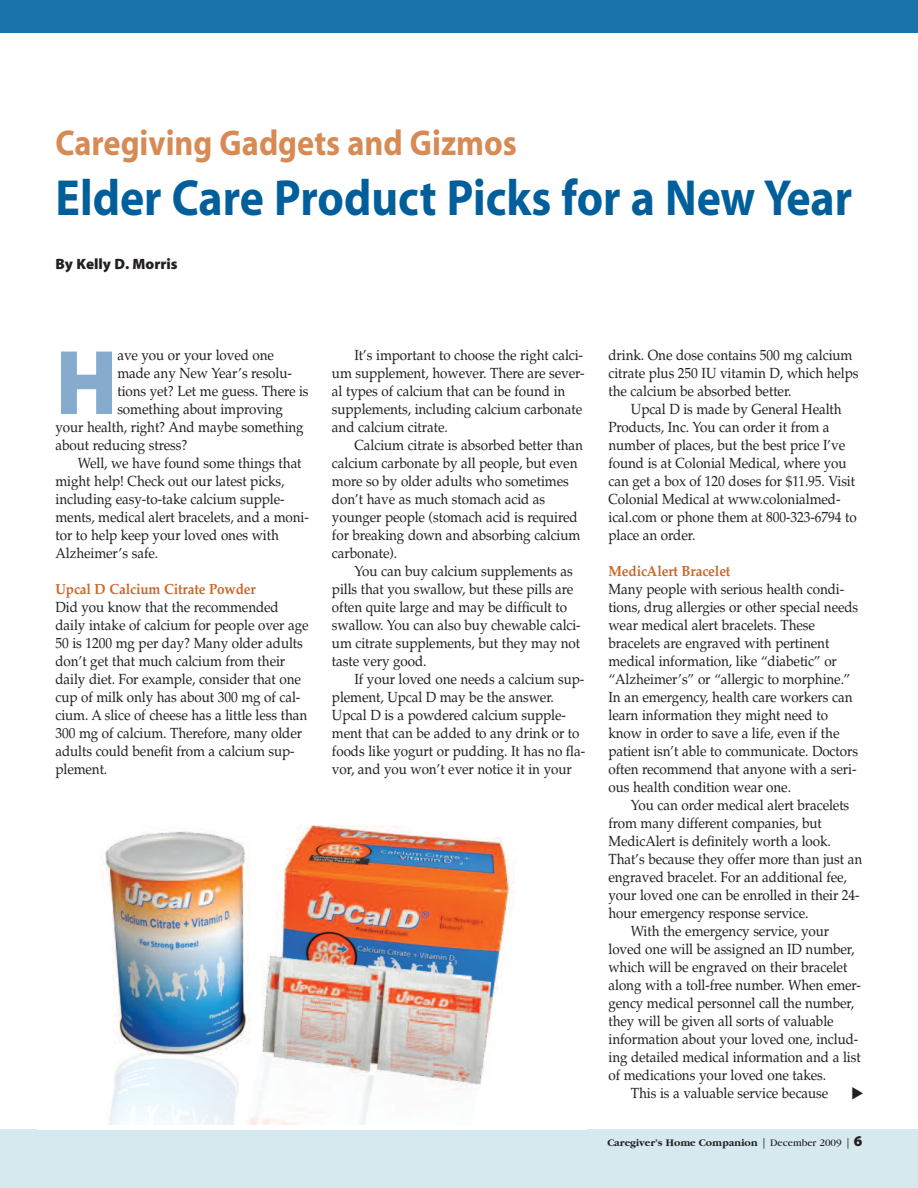
<style>
.page{position:relative;width:918px;height:1188px;background:#fff}
.page>*{position:absolute;margin:0;border:0;box-sizing:border-box;transform-origin:0 0}
.t1{font:92.7px "Myriad Blk";color:#87aacf;scale:.95 1}
.t2{font:700 51px "Myriad";color:#005f9b;scale:.9 1}
.t3{font:700 36px "Myriad";color:#d88a55;scale:.9 1}
.t4{font:15px "Myriad Blk";color:#231f20}
.t5{font:14.7px/18px "Palatino";letter-spacing:-.005em;color:#231f20;scale:.92 1}
.t6{font:700 14.7px "Palatino";letter-spacing:-.005em;color:#cb6627;scale:.92 1}
.t7{font:700 10.5px "Garamond";color:#231f20}
.s1{font-family:"Myriad";font-weight:400}
.s2{font-weight:400}
.s3{font-family:"Myriad Blk";font-weight:400;font-size:15px}
</style>
<div class="page">
<div style="left:0;top:1130px;width:918px;height:58px;background:#d5e9ee"></div>
<div style="left:0;top:0;width:918px;height:33px;background:#1a73aa"></div>
<img style="left:100px;top:825px;width:415px;height:300px">
<h3 class="t3" style="left:56px;top:130px;width:514px">Caregiving Gadgets and Gizmos</h3>
<h2 class="t2" style="left:56px;top:179px;width:887px">Elder Care Product Picks for a New Year</h2>
<p class="t4" style="left:56px;top:256px;width:124px">By Kelly D. Morris</p>
<h1 class="t1" style="left:56px;top:334px;width:67px">H</h1>
<p class="t5" style="left:117px;top:346px;width:172px">ave you or your loved one</p>
<p class="t5" style="left:117px;top:364px;width:191px">made any New Year’s resolu-</p>
<p class="t5" style="left:117px;top:382px;width:209px">tions yet? Let me guess. There is</p>
<p class="t5" style="left:117px;top:400px;width:182px">something about improving</p>
<p class="t5" style="left:55px;top:418px;width:271px">your health, right? And maybe something</p>
<p class="t5" style="left:55px;top:436px;width:145px">about reducing stress?</p>
<p class="t5" style="left:78px;top:454px;width:245px">Well, we have found some things that</p>
<p class="t5" style="left:55px;top:472px;width:250px">might help! Check out our latest picks,</p>
<p class="t5" style="left:55px;top:490px;width:250px">including easy-to-take calcium supple-</p>
<p class="t5" style="left:55px;top:508px;width:277px">ments, medical alert bracelets, and a moni-</p>
<p class="t5" style="left:55px;top:526px;width:244px">tor to help keep your loved ones with</p>
<p class="t5" style="left:55px;top:544px;width:113px">Alzheimer’s safe.</p>
<p class="t6" style="left:55px;top:580px;width:219px">Upcal D Calcium Citrate Powder</p>
<p class="t5" style="left:55px;top:598px;width:277px">Did you know that the recommended daily intake of calcium for people over age 50 is 1200 mg per day? Many older adults don’t get that much calcium from their daily diet. For example, consider that one cup of milk only has about 300 mg of cal&shy;cium. A slice of cheese has a little less than 300 mg of calcium. Therefore, many older adults could benefit from a calcium sup&shy;plement.</p>
<p class="t5" style="left:332px;top:346px;width:276px;text-indent:23px">It’s important to choose the right calci&shy;um supplement, however. There are sever&shy;al types of calcium that can be found in supplements, including calcium carbonate and calcium citrate.</p>
<p class="t5" style="left:332px;top:436px;width:274px;text-indent:23px">Calcium citrate is absorbed better than calcium carbonate by all people, but even more so by older adults who sometimes don’t have as much stomach acid as younger people (stomach acid is required for breaking down and absorbing calcium carbonate).</p>
<p class="t5" style="left:332px;top:562px;width:272px;text-indent:23px">You can buy calcium supplements as pills that you swallow, but these pills are often quite large and may be difficult to swallow. You can also buy chewable calci&shy;um citrate supplements, but they may not taste very good.</p>
<p class="t5" style="left:332px;top:670px;width:277px;text-indent:23px">If your loved one needs a calcium sup&shy;plement, Upcal D may be the answer.<br>Upcal D is a powdered calcium supple&shy;ment that can be added to any drink or to foods like yogurt or pudding. It has no fla&shy;vor, and you won’t ever notice it in your</p>
<p class="t5" style="left:608px;top:346px;width:273px">drink. One dose contains 500 mg calcium citrate plus 250 IU vitamin D, which helps the calcium be absorbed better.</p>
<p class="t5" style="left:608px;top:400px;width:271px;text-indent:23px">Upcal D is made by General Health Products, Inc. You can order it from a number of places, but the best price I’ve found is at Colonial Medical, where you can get a box of 120 doses for $11.95. Visit Colonial Medical at www.colonialmed&shy;ical.com or phone them at 800-323-6794 to place an order.</p>
<p class="t6" style="left:608px;top:562px;width:134px">MedicAlert Bracelet</p>
<p class="t5" style="left:608px;top:580px;width:273px">Many people with serious health condi&shy;tions, drug allergies or other special needs wear medical alert bracelets. These bracelets are engraved with pertinent medical information, like “diabetic” or “Alzheimer’s” or “allergic to morphine.” In an emergency, health care workers can learn information they might need to know in order to save a life, even if the patient isn’t able to communicate. Doctors often recommend that anyone with a seri&shy;ous health condition wear one.</p>
<p class="t5" style="left:631px;top:796px;width:239px">You can order medical alert bracelets</p>
<p class="t5" style="left:608px;top:814px;width:233px">from many different companies, but</p>
<p class="t5" style="left:608px;top:832px;width:243px">MedicAlert is definitely worth a look.</p>
<p class="t5" style="left:608px;top:850px;width:277px">That’s because they offer more than just an</p>
<p class="t5" style="left:608px;top:868px;width:261px">engraved bracelet. For an additional fee,</p>
<p class="t5" style="left:608px;top:886px;width:275px">your loved one can be enrolled in their 24-</p>
<p class="t5" style="left:608px;top:904px;width:219px">hour emergency response service.</p>
<p class="t5" style="left:631px;top:922px;width:217px">With the emergency service, your</p>
<p class="t5" style="left:608px;top:940px;width:269px">loved one will be assigned an ID number,</p>
<p class="t5" style="left:608px;top:958px;width:261px">which will be engraved on their bracelet</p>
<p class="t5" style="left:608px;top:976px;width:276px">along with a toll-free number. When emer-</p>
<p class="t5" style="left:608px;top:994px;width:268px">gency medical personnel call the number,</p>
<p class="t5" style="left:608px;top:1012px;width:246px">they will be given all sorts of valuable</p>
<p class="t5" style="left:608px;top:1030px;width:273px">information about your loved one, includ-</p>
<p class="t5" style="left:608px;top:1048px;width:276px">ing detailed medical information and a list</p>
<p class="t5" style="left:608px;top:1066px;width:238px">of medications your loved one takes.</p>
<p class="t5" style="left:631px;top:1084px;width:216px">This is a valuable service because</p>
<p class="t7" style="left:607px;top:1136px;width:257px">Caregiver’s Home Companion <span class="s1">|</span> <span class="s2">December 2009</span> <span class="s1">|</span> <span class="s3">6</span></p>
</div>
